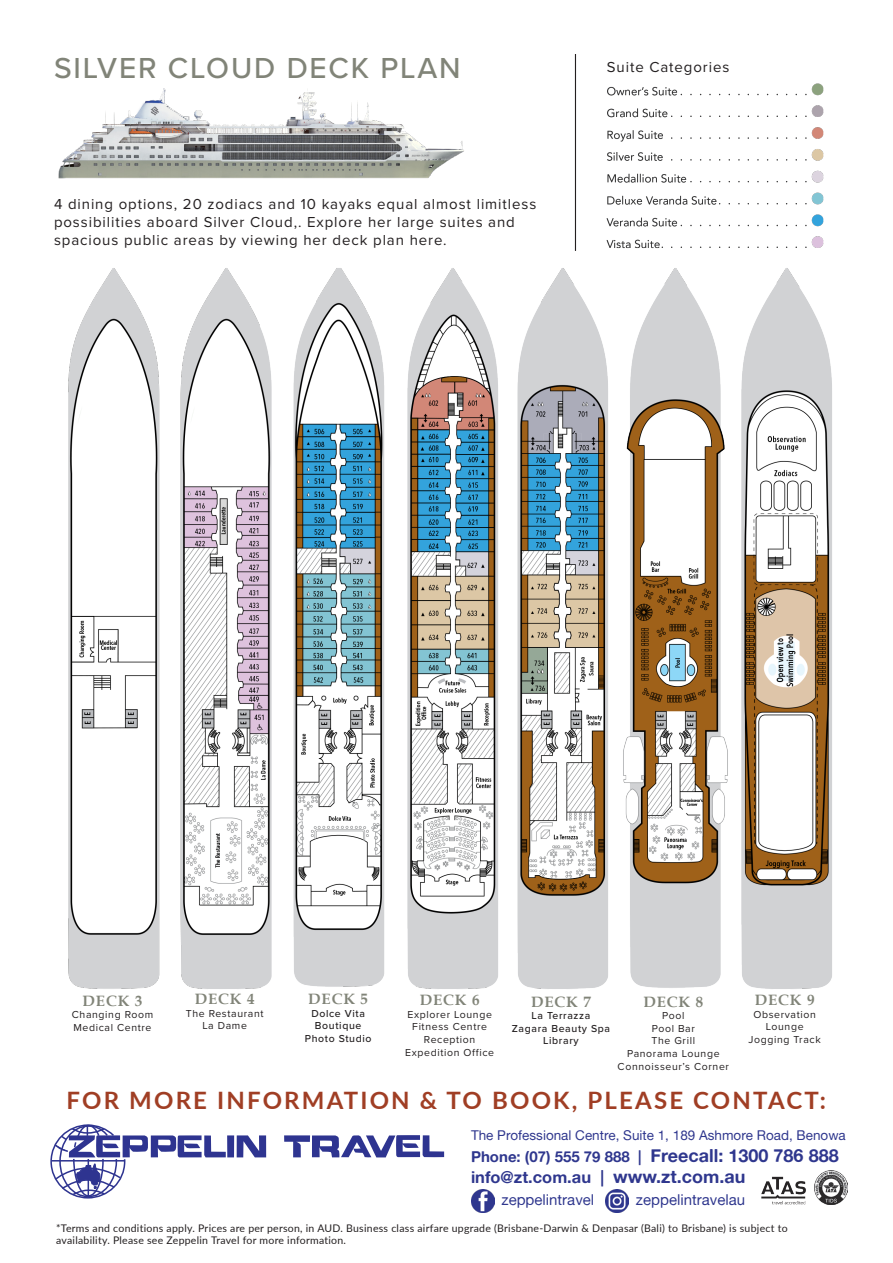
<style>
.page{position:relative;width:893px;height:1263px;background:#fff}
.page>*{position:absolute;margin:0;border:0;box-sizing:border-box;transform-origin:0 0}
.t1{font:500 30px "Proxima Nova";letter-spacing:.06em;color:#818478}
.t2{font:700 24px "Lato";letter-spacing:.09em;color:#a03e24}
.t3{font:16.5px "Alte Haas Grotesk Bold";color:#2f378e}
.t4{font:15px/18px "Proxima Nova";letter-spacing:.06em;color:#231f20}
.t5{font:15px "Alte Haas Grotesk Bold";color:#2f378e}
.t6{font:700 15px "Book Antiqua";letter-spacing:.06em;color:#818478}
.t7{font:15px "Alte Haas Grotesk";color:#2f378e}
.t8{font:13.5px "Alte Haas Grotesk";color:#2f378e}
.t9{font:10.5px/12.6px "Lato";letter-spacing:.025em;color:#231f20}
.t10{font:10.5px/12.6px "Proxima Nova";letter-spacing:.06em;color:#231f20;text-align:center}
.t11{font:500 10.5px "Proxima Nova";letter-spacing:.06em;color:#231f20}
.s1{font-size:18px}
</style>
<div class="page">
<img style="left:814px;top:1171px;width:33px;height:33px">
<img style="left:761px;top:1176px;width:45px;height:28px">
<img style="left:471px;top:1189px;width:24px;height:23px">
<img style="left:606px;top:1189px;width:23px;height:23px">
<div style="left:227px;top:1135px;width:7px;height:22px;background:#2e3490"></div>
<svg style="left:237px;top:1135px;width:29px;height:22px"></svg>
<svg style="left:284px;top:1135px;width:160px;height:22px"></svg>
<svg style="left:50px;top:1124px;width:176px;height:75px"></svg>
<img style="left:68px;top:268px;width:764px;height:721px">
<img style="left:58px;top:88px;width:406px;height:91px">
<img style="left:606px;top:83px;width:218px;height:166px">
<hr style="left:575px;top:54px;width:1px;height:197px;background:#231f20">
<p class="t1" style="left:54px;top:45px;width:408px">SILVER CLOUD DECK PLAN</p>
<p class="t4" style="left:54px;top:195px;width:484px">4 dining options, 20 zodiacs and 10 kayaks equal almost limitless possibilities aboard Silver Cloud,. Explore her large suites and spacious public areas by viewing her deck plan here.</p>
<p class="t4" style="left:607px;top:57px;width:124px">Suite Categories</p>
<p class="t6" style="left:83px;top:990px;width:61px">DECK 3</p>
<p class="t10" style="left:72px;top:1008px;width:83px">Changing Room</p>
<p class="t10" style="left:73px;top:1021px;width:80px">Medical Centre</p>
<p class="t6" style="left:195px;top:989px;width:61px">DECK 4</p>
<p class="t10" style="left:186px;top:1006px;width:79px">The Restaurant</p>
<p class="t10" style="left:202px;top:1019px;width:46px">La Dame</p>
<p class="t6" style="left:308px;top:989px;width:61px">DECK 5</p>
<p class="t11" style="left:311px;top:1005px;width:55px">Dolce Vita</p>
<p class="t11" style="left:315px;top:1018px;width:48px">Boutique</p>
<p class="t11" style="left:305px;top:1031px;width:68px">Photo Studio</p>
<p class="t6" style="left:420px;top:990px;width:61px">DECK 6</p>
<p class="t10" style="left:407px;top:1007px;width:86px">Explorer Lounge</p>
<p class="t10" style="left:412px;top:1020px;width:76px">Fitness Centre</p>
<p class="t10" style="left:424px;top:1033px;width:53px">Reception</p>
<p class="t10" style="left:405px;top:1045px;width:90px">Expedition Office</p>
<p class="t6" style="left:531px;top:991px;width:61px">DECK 7</p>
<p class="t11" style="left:532px;top:1008px;width:60px">La Terrazza</p>
<p class="t11" style="left:512px;top:1020px;width:100px">Zagara Beauty Spa</p>
<p class="t11" style="left:543px;top:1033px;width:37px">Library</p>
<p class="t6" style="left:643px;top:991px;width:61px">DECK 8</p>
<p class="t10" style="left:662px;top:1009px;width:24px">Pool</p>
<p class="t10" style="left:652px;top:1021px;width:45px">Pool Bar</p>
<p class="t10" style="left:652px;top:1034px;width:45px">The Grill</p>
<p class="t10" style="left:627px;top:1047px;width:94px">Panorama Lounge</p>
<p class="t10" style="left:618px;top:1059px;width:113px">Connoisseur’s Corner</p>
<p class="t6" style="left:755px;top:990px;width:61px">DECK 9</p>
<p class="t10" style="left:753px;top:1007px;width:64px">Observation<br>Lounge</p>
<p class="t10" style="left:749px;top:1033px;width:74px">Jogging Track</p>
<p class="t2" style="left:67px;top:1083px;width:761px">FOR MORE INFORMATION &amp; TO BOOK, PLEASE CONTACT:</p>
<p class="t8" style="left:471px;top:1127px;width:376px">The Professional Centre, Suite 1, 189 Ashmore Road, Benowa</p>
<p class="t5" style="left:471px;top:1147px;width:369px">Phone: (07) 555 79 888 | <span class="s1">Freecall: 1300 786 888</span></p>
<p class="t3" style="left:471px;top:1167px;width:276px">info@zt.com.au | <span class="s1">www.zt.com.au</span></p>
<p class="t7" style="left:501px;top:1191px;width:94px">zeppelintravel</p>
<p class="t7" style="left:636px;top:1191px;width:111px">zeppelintravelau</p>
<p class="t9" style="left:56px;top:1221px;width:733px">*Terms and conditions apply. Prices are per person, in AUD. Business class airfare upgrade (Brisbane-Darwin &amp; Denpasar (Bali) to Brisbane) is subject to availability. Please see Zeppelin Travel for more information.</p>
</div>
